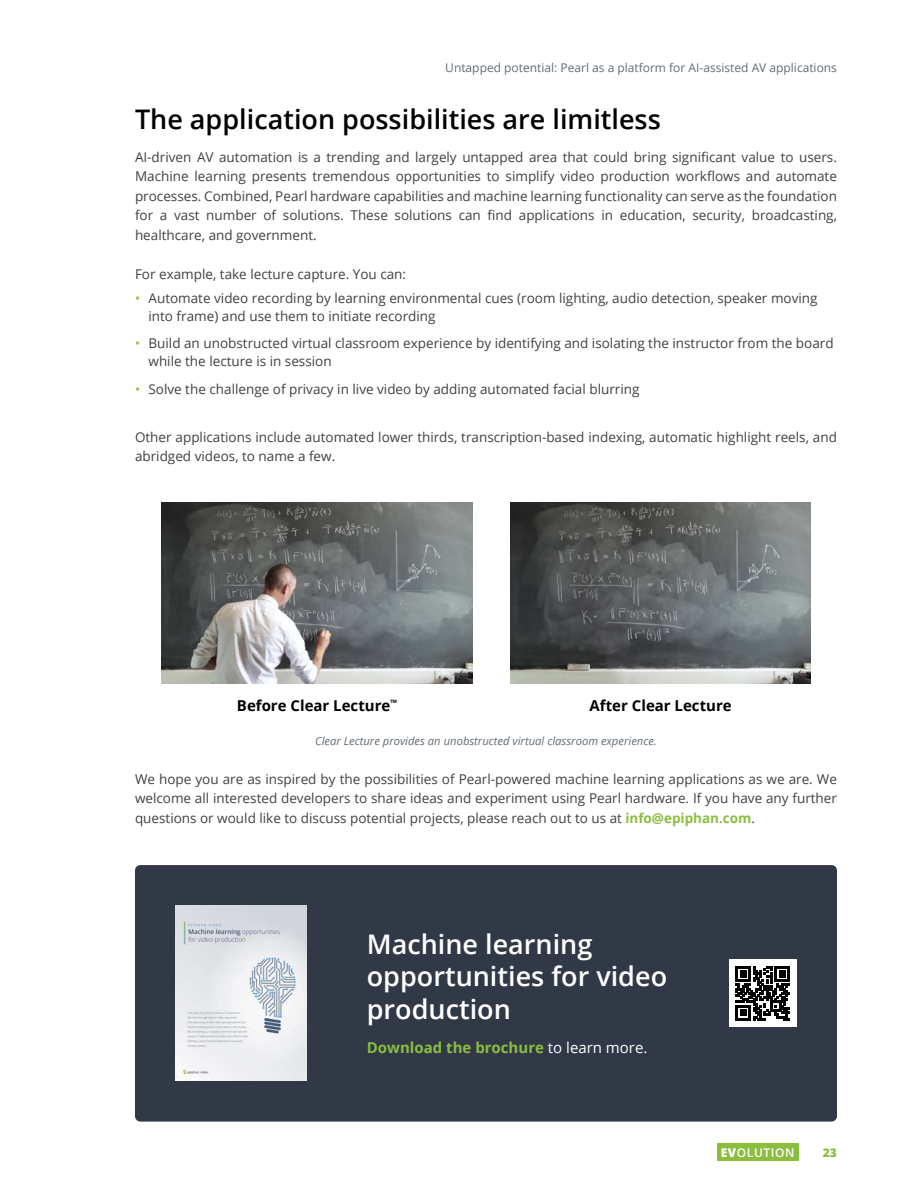
<style>
.page{position:relative;width:918px;height:1188px;background:#fff}
.page>*{position:absolute;margin:0;border:0;box-sizing:border-box;transform-origin:0 0}
.t1{font:600 27px/32.4px "Open Sans";color:#fff}
.t2{font:600 27px "Open Sans";color:#000}
.t3{font:700 15px "Open Sans";color:#000}
.CTA_text{font:700 15px "Open Sans";color:#8bbe3f}
.Body_text{font:13.5px/19.5px "Open Sans";color:#414042;text-align:justify}
.Bulleted_list{font:13.5px/18px "Open Sans";color:#414042}
.Bulleted_list_header{font:13.5px "Open Sans";color:#414042}
.t4{font:12px "Open Sans";color:#646c78}
.t5{font:600 12px "Open Sans";letter-spacing:.05em;color:#fff}
.t6{font:800 12px "Open Sans";color:#8bbe3f}
.t7{font:italic 11.25px "Open Sans";color:#646c78}
.t8{font:700 8.7px "Open Sans";color:#000}
.s1{color:#8bbe3f}
.s2{font-weight:700;color:#8bbe3f}
.s3{font-weight:400;color:#fff}
.s4{font-weight:800}
</style>
<div class="page">
<div style="left:717px;top:1144px;width:81px;height:17px;background:#8bbe3f"></div>
<img style="left:511px;top:503px;width:299px;height:181px">
<img style="left:162px;top:503px;width:310px;height:181px">
<div style="left:135px;top:865px;width:702px;height:257px;background:#313946;border-radius:5px"></div>
<img style="left:176px;top:906px;width:131px;height:175px">
<div style="left:729px;top:960px;width:67px;height:67px;background:#fff"></div>
<svg style="left:736px;top:966px;width:54px;height:54px"></svg>
<p class="t4" style="left:445px;top:60px;width:393px">Untapped potential: Pearl as a platform for AI-assisted AV applications</p>
<h3 class="t2" style="left:135px;top:100px;width:527px">The application possibilities are limitless</h3>
<p class="Body_text" style="left:135px;top:147px;width:704px">AI-driven AV automation is a trending and largely untapped area that could bring significant value to users.<br>Machine learning presents tremendous opportunities to simplify video production workflows and automate processes. Combined, Pearl hardware capabilities and machine learning functionality can serve as the foundation for a vast number of solutions. These solutions can find applications in education, security, broadcasting, healthcare, and government.</p>
<p class="Bulleted_list_header" style="left:135px;top:264px;width:273px">For example, take lecture capture. You can:</p>
<p class="Bulleted_list" style="left:148px;top:289px;width:671px;text-indent:-14px"><span class="s1">•</span> Automate video recording by learning environmental cues (room lighting, audio detection, speaker moving into frame) and use them to initiate recording</p>
<p class="Bulleted_list" style="left:148px;top:334px;width:687px;text-indent:-14px"><span class="s1">•</span> Build an unobstructed virtual classroom experience by identifying and isolating the instructor from the board while the lecture is in session</p>
<p class="Bulleted_list" style="left:135px;top:380px;width:506px"><span class="s1">•</span> Solve the challenge of privacy in live video by adding automated facial blurring</p>
<p class="Body_text" style="left:135px;top:427px;width:704px">Other applications include automated lower thirds, transcription-based indexing, automatic highlight reels, and abridged videos, to name a few.</p>
<h5 class="t3" style="left:237px;top:695px;width:155px">Before Clear Lecture</h5>
<h5 class="t3" style="left:590px;top:695px;width:144px">After Clear Lecture</h5>
<h5 class="t8" style="left:390px;top:697px;width:8px">™</h5>
<p class="t7" style="left:315px;top:733px;width:343px">Clear Lecture provides an unobstructed virtual classroom experience.</p>
<p class="Body_text" style="left:135px;top:769px;width:704px">We hope you are as inspired by the possibilities of Pearl-powered machine learning applications as we are. We welcome all interested developers to share ideas and experiment using Pearl hardware. If you have any further questions or would like to discuss potential projects, please reach out to us at <span class="s2">info@epiphan.com</span>.</p>
<h3 class="t1" style="left:367px;top:927px;width:302px">Machine learning opportunities for video production</h3>
<p class="CTA_text" style="left:367px;top:1037px;width:282px">Download the brochure <span class="s3">to learn more.</span></p>
<p class="t5" style="left:721px;top:1144px;width:75px"><span class="s4">EV</span>OLUTION</p>
<p class="t6" style="left:823px;top:1143px;width:16px">23</p>
</div>
